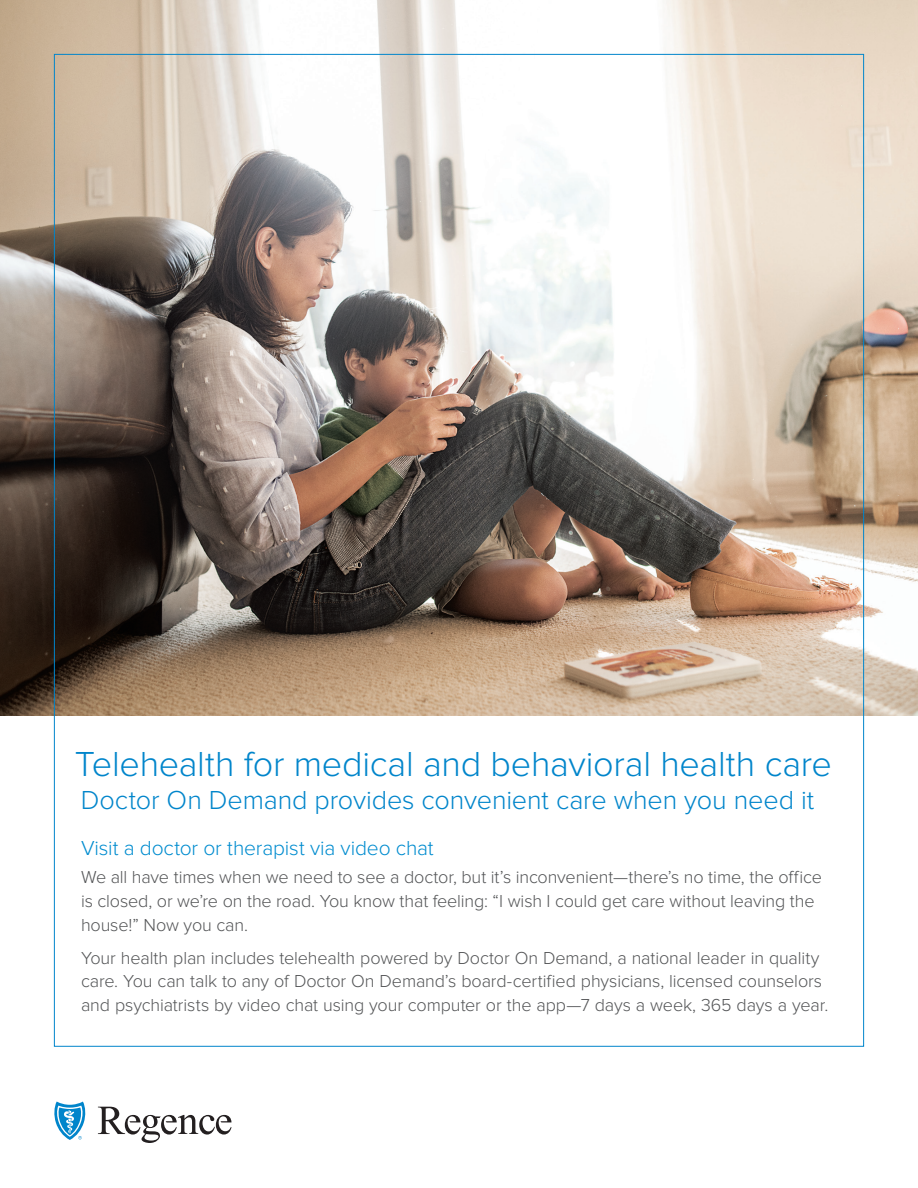
<style>
.page{position:relative;width:918px;height:1188px;background:#fff}
.page>*{position:absolute;margin:0;border:0;box-sizing:border-box;transform-origin:0 0}
.t1{font:300 36px "Proxima Nova";letter-spacing:-.01em;color:#0085cb}
.t2{font:300 27px "Proxima Nova";letter-spacing:-.005em;color:#0085cb}
.t3{font:300 21px "Proxima Nova";letter-spacing:-.01em;color:#008ccf}
.t4{font:300 18px/24px "Proxima Nova";letter-spacing:-.01em;color:#545557}
</style>
<div class="page">
<img style="left:0;top:0;width:918px;height:716px">
<svg style="left:54px;top:1102px;width:32px;height:38px"></svg>
<svg style="left:98px;top:1107px;width:133px;height:36px"></svg>
<h1 class="t1" style="left:75px;top:744px;width:759px">Telehealth for medical and behavioral health care</h1>
<h2 class="t2" style="left:81px;top:785px;width:735px">Doctor On Demand provides convenient care when you need it</h2>
<p class="t3" style="left:81px;top:836px;width:354px">Visit a doctor or therapist via video chat</p>
<p class="t4" style="left:81px;top:865px;width:742px">We all have times when we need to see a doctor, but it’s inconvenient—there’s no time, the office is closed, or we’re on the road. You know that feeling: “I wish I could get care without leaving the house!” Now you can.</p>
<p class="t4" style="left:81px;top:946px;width:749px">Your health plan includes telehealth powered by Doctor On Demand, a national leader in quality care. You can talk to any of Doctor On Demand’s board-certified physicians, licensed counselors and psychiatrists by video chat using your computer or the app—7 days a week, 365 days a year.</p>
</div>
